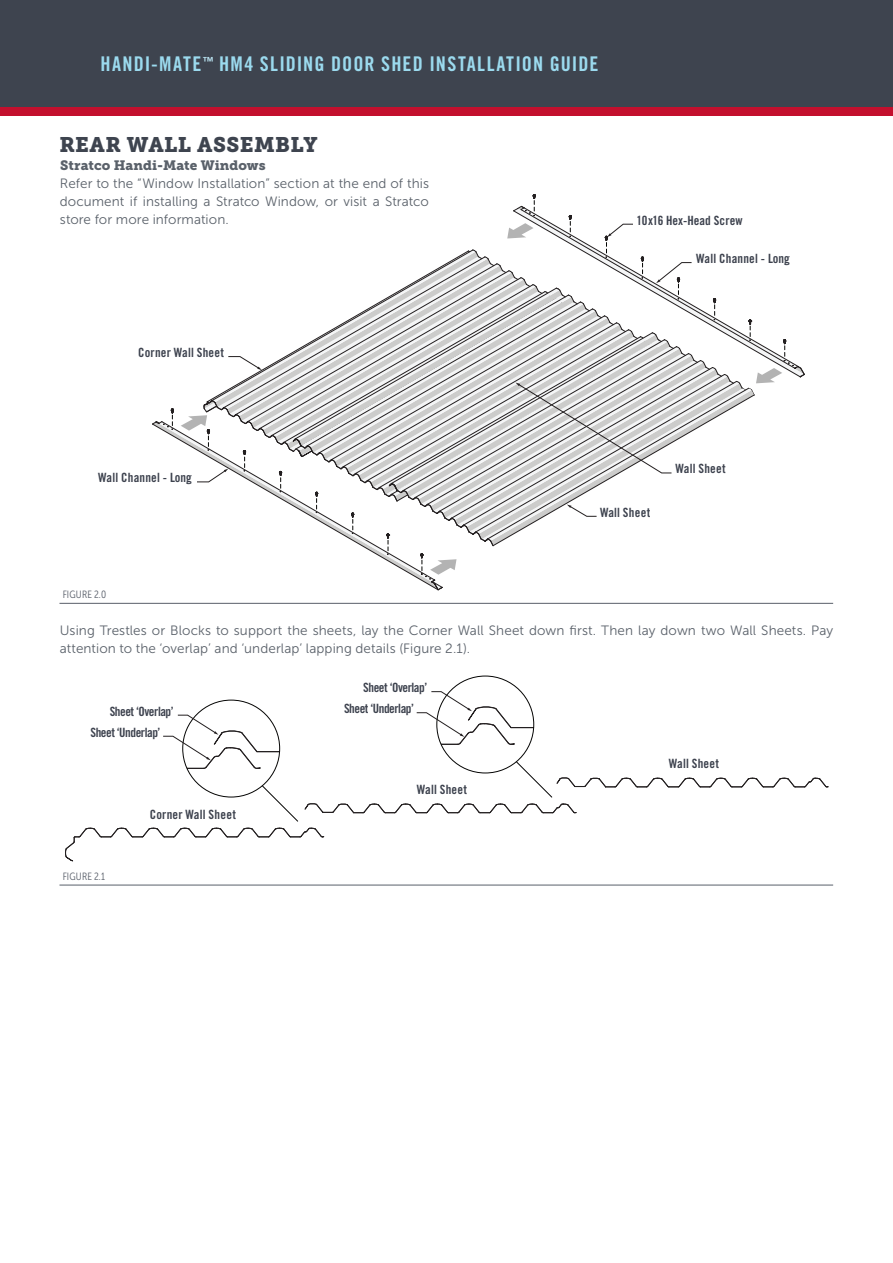
<style>
.page{position:relative;width:893px;height:1263px;background:#fff}
.page>*{position:absolute;margin:0;border:0;box-sizing:border-box;transform-origin:0 0}
.t1{font:21px "Museo Slab 900";letter-spacing:.02em;color:#3e444f}
.t2{font:20.25px "Trade Gothic LT Std Bd Cn 20";letter-spacing:.05em;color:#9bdaee}
.t3{font:13.5px/18px "Museo Sans 300";letter-spacing:.005em;color:#5a616a}
.t4{font:13.5px "Museo Slab 900";letter-spacing:.005em;color:#5a616a}
.t5{font:12.75px "Trade Gothic LT Std Bd Cn 20";letter-spacing:.01em;color:#3d424e}
.t6{font:12.75px "Trade Gothic LT Std Bd Cn 20";letter-spacing:-.035em;color:#3d424e}
.t7{font:10.5px "Museo Sans Cond 300";letter-spacing:.02em;color:#595f6a}
</style>
<div class="page">
<div style="left:0;top:0;width:893px;height:107px;background:#3e444f"></div>
<div style="left:0;top:107px;width:893px;height:9px;background:#c3102e"></div>
<svg style="left:152px;top:194px;width:653px;height:397px"></svg>
<svg style="left:65px;top:691px;width:764px;height:171px"></svg>
<hr style="left:59px;top:603px;width:774px;height:1px;background:#595f6a">
<hr style="left:59px;top:885px;width:774px;height:1px;background:#595f6a">
<h2 class="t2" style="left:100px;top:51px;width:499px">HANDI-MATE<sup>™</sup> HM4 SLIDING DOOR SHED INSTALLATION GUIDE</h2>
<p class="t1" style="left:59px;top:132px;width:260px">REAR WALL ASSEMBLY</p>
<p class="t4" style="left:60px;top:158px;width:207px">Stratco Handi-Mate Windows</p>
<p class="t3" style="left:60px;top:175px;width:371px;text-align:justify">Refer to the “Window Installation” section at the end of this document if installing a Stratco Window, or visit a Stratco store for more information.</p>
<p class="t5" style="left:138px;top:345px;width:87px">Corner Wall Sheet</p>
<p class="t5" style="left:636px;top:213px;width:108px">10x16 Hex-Head Screw</p>
<p class="t5" style="left:696px;top:251px;width:95px">Wall Channel - Long</p>
<p class="t5" style="left:98px;top:470px;width:95px">Wall Channel - Long</p>
<p class="t5" style="left:675px;top:461px;width:52px">Wall Sheet</p>
<p class="t7" style="left:63px;top:589px;width:45px">FIGURE 2.0</p>
<p class="t5" style="left:600px;top:504px;width:52px">Wall Sheet</p>
<p class="t3" style="left:60px;top:621px;width:775px">Using Trestles or Blocks to support the sheets, lay the Corner Wall Sheet down first. Then lay down two Wall Sheets. Pay attention to the ‘overlap’ and ‘underlap’ lapping details (Figure 2.1).</p>
<p class="t6" style="left:363px;top:680px;width:65px">Sheet ‘Overlap’</p>
<p class="t6" style="left:110px;top:703px;width:65px">Sheet ‘Overlap’</p>
<p class="t6" style="left:344px;top:701px;width:71px">Sheet ‘Underlap’</p>
<p class="t6" style="left:90px;top:725px;width:71px">Sheet ‘Underlap’</p>
<p class="t7" style="left:63px;top:871px;width:44px">FIGURE 2.1</p>
<p class="t5" style="left:150px;top:806px;width:88px">Corner Wall Sheet</p>
<p class="t5" style="left:417px;top:782px;width:52px">Wall Sheet</p>
<p class="t5" style="left:669px;top:756px;width:52px">Wall Sheet</p>
</div>
